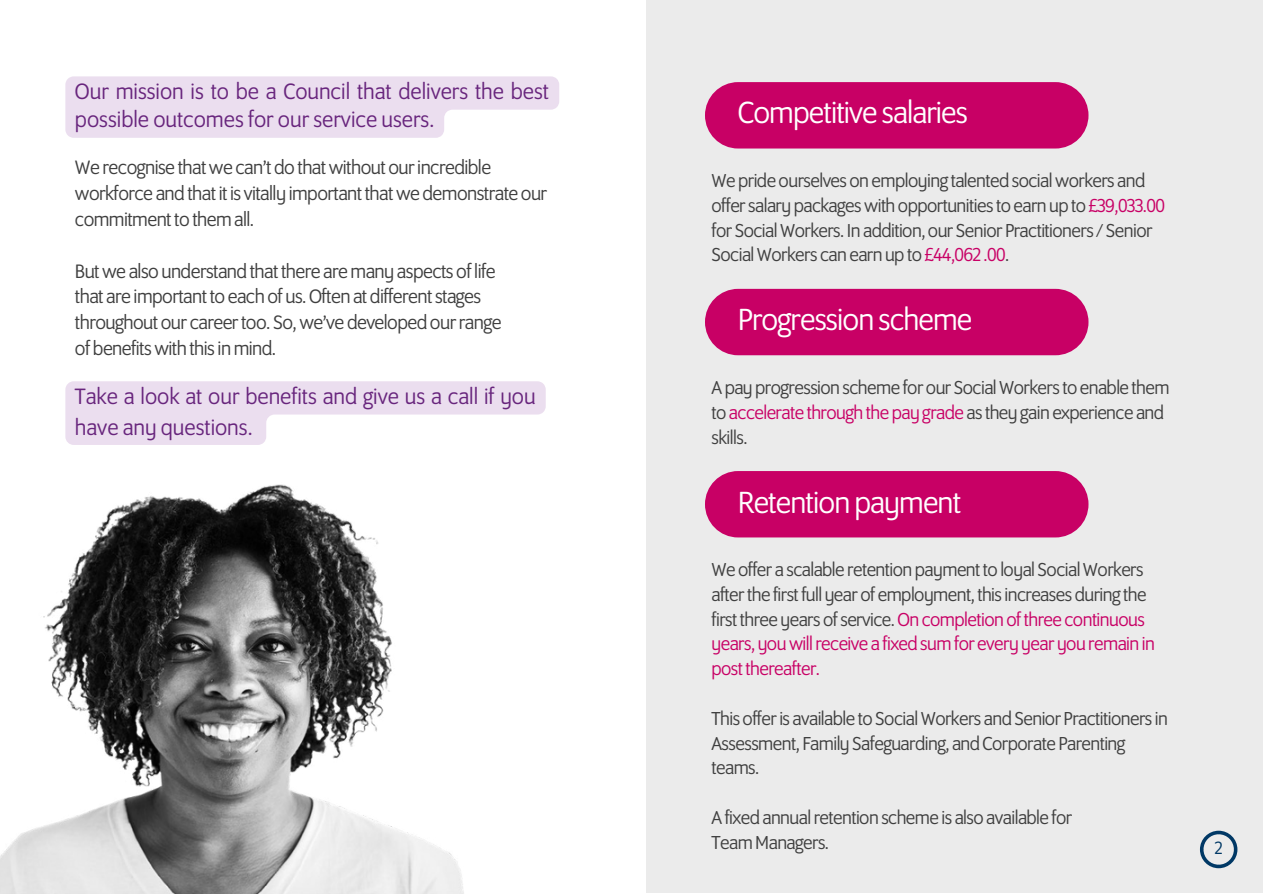
<style>
.page{position:relative;width:1263px;height:894px;background:#fff}
.page>*{position:absolute;margin:0;border:0;box-sizing:border-box;transform-origin:0 0}
.t1{font:33px "Program OT";letter-spacing:-.025em;color:#fff}
.t2{font:24px/28px "Program OT";color:#68257d}
.t3{font:21px/25.8px "Program OT";letter-spacing:-.025em;color:#3f3f3f}
.t4{font:20.25px/24.8px "Program OT";letter-spacing:-.025em;color:#3f3f3f}
.t5{font:19.2px "Program OT";color:#003865}
.s1{color:#c80065}
</style>
<div class="page">
<div style="left:646px;top:0;width:617px;height:892px;background:#ebebeb"></div>
<img style="left:0;top:484px;width:464px;height:409px">
<svg style="left:1200px;top:830px;width:37px;height:38px"></svg>
<div style="left:705px;top:82px;width:383px;height:66px;background:#c80065;border-radius:33px"></div>
<svg style="left:65px;top:76px;width:494px;height:62px;background:#ede1f0"></svg>
<svg style="left:65px;top:381px;width:481px;height:64px"></svg>
<div style="left:705px;top:471px;width:383px;height:66px;background:#c80065;border-radius:33px"></div>
<div style="left:705px;top:289px;width:383px;height:66px;background:#c80065;border-radius:33px"></div>
<p class="t2" style="left:75px;top:79px;width:475px">Our mission is to be a Council that delivers the best possible outcomes for our service users.</p>
<p class="t3" style="left:75px;top:155px;width:474px">We recognise thatwe can’tdothatwithoutourincredible workforce andthatitis vitally importantthatwedemonstrateour commitmenttothemall.</p>
<p class="t3" style="left:75px;top:259px;width:428px">Butwe alsounderstandthatthere aremany aspectsoflife that are importanttoeachof us.Often atdifferentstages throughoutour careertoo. So,we’vedevelopedourrange ofbenefitswith thisinmind.</p>
<p class="t2" style="left:75px;top:382px;width:462px;line-height:30.3px">Take a look at our benefits and give us a call if you have any questions.</p>
<h1 class="t1" style="left:738px;top:97px;width:232px">Competitive salaries</h1>
<p class="t4" style="left:711px;top:169px;width:455px">Weprideourselveson employing talentedsocialworkers and offersalarypackageswithopportunitiestoearn upto<span class="s1">£39,033.00 </span>for SocialWorkers. In addition,our Senior Practitioners/ Senior SocialWorkers can earn upto<span class="s1">£44,062 .00</span>.</p>
<h1 class="t1" style="left:738px;top:305px;width:236px">Progression scheme</h1>
<p class="t4" style="left:711px;top:376px;width:460px">Apayprogression scheme forour SocialWorkerstoenable them to<span class="s1">accelerate through thepay grade</span> asthey gain experience and skills.</p>
<h1 class="t1" style="left:738px;top:487px;width:225px">Retentionpayment</h1>
<p class="t4" style="left:711px;top:558px;width:445px">Weoffer a scalable retentionpaymenttoloyal SocialWorkers afterthe firstfull yearof employment,thisincreasesduring the firstthree yearsofservice.<span class="s1">On completionofthree continuous years, youwillreceive a fixedsumfor every year you remain in postthereafter.</span></p>
<p class="t4" style="left:711px;top:706px;width:458px">Thisofferis available toSocialWorkers andSenior Practitionersin<br>Assessment, Family Safeguarding, andCorporate Parenting teams.</p>
<p class="t4" style="left:711px;top:805px;width:362px">Afixedannualretention scheme is alsoavailable for<br>TeamManagers.</p>
<p class="t5" style="left:1215px;top:839px;width:9px">2</p>
</div>
